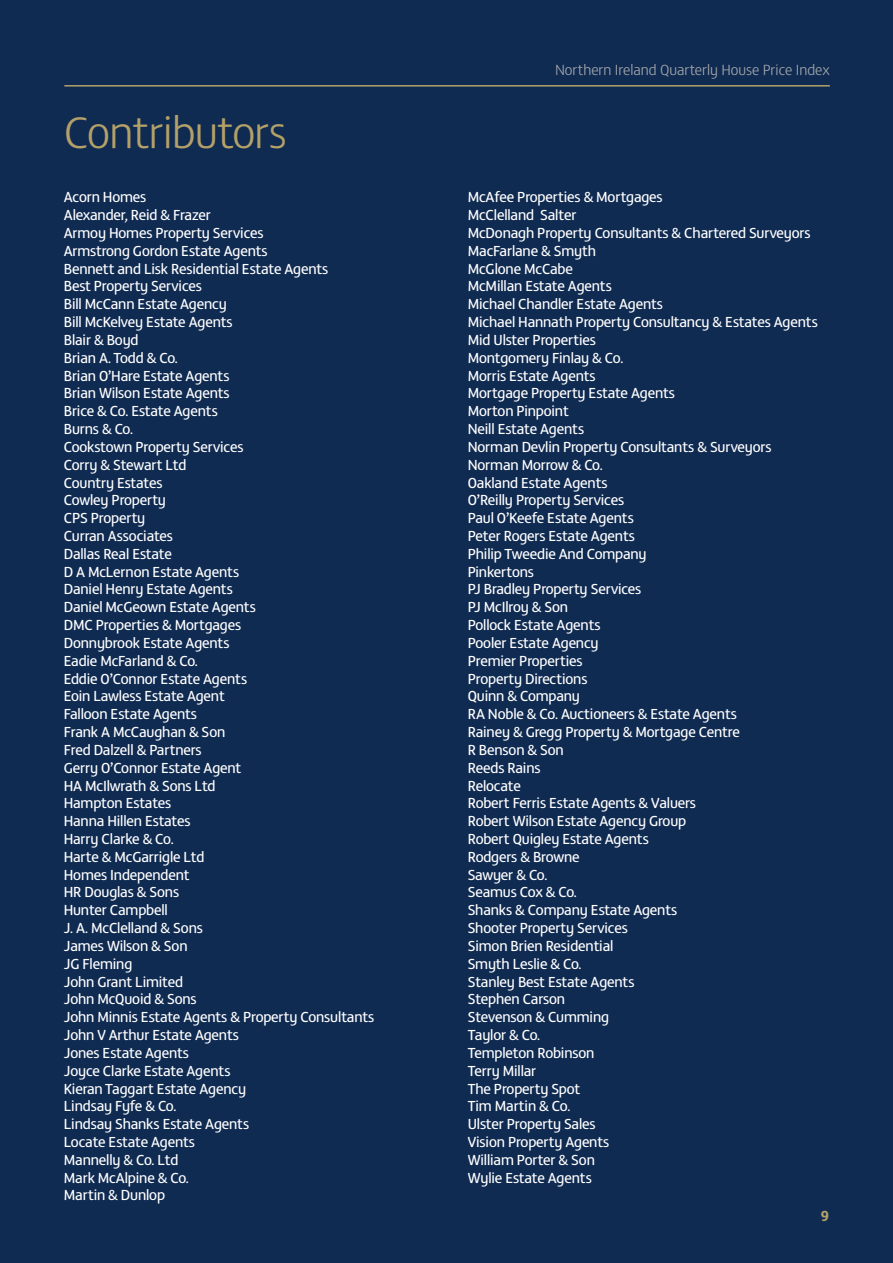
<style>
.page{position:relative;width:893px;height:1263px;background:#102b52}
.page>*{position:absolute;margin:0;border:0;box-sizing:border-box;transform-origin:0 0}
.t1{font:300 45px "FS Matthew";letter-spacing:-.015em;color:#b4a168}
.t2{font:300 15px "FS Matthew";color:#a7a9ac}
.t3{font:700 15px "FS Matthew";color:#b4a168}
.t4{font:14.85px/17.9px "FS Matthew";letter-spacing:-.01em;color:#fff}
</style>
<div class="page">
<hr style="left:64px;top:85px;width:766px;height:2px;background:#b4a168">
<h1 class="t1" style="left:64px;top:100px;width:225px">Contributors</h1>
<p class="t2" style="left:555px;top:59px;width:276px">Northern Ireland Quarterly House Price Index</p>
<p class="t4" style="left:64px;top:187px;width:312px">Acorn Homes<br>Alexander, Reid &amp; Frazer<br>Armoy Homes Property Services<br>Armstrong Gordon Estate Agents<br>Bennett and Lisk Residential Estate Agents<br>Best Property Services<br>Bill McCann Estate Agency<br>Bill McKelvey Estate Agents<br>Blair &amp; Boyd<br>Brian A. Todd &amp; Co.<br>Brian O’Hare Estate Agents<br>Brian Wilson Estate Agents<br>Brice &amp; Co. Estate Agents<br>Burns &amp; Co.<br>Cookstown Property Services<br>Corry &amp; Stewart Ltd<br>Country Estates<br>Cowley Property<br>CPS Property<br>Curran Associates<br>Dallas Real Estate<br>D A McLernon Estate Agents<br>Daniel Henry Estate Agents<br>Daniel McGeown Estate Agents<br>DMC Properties &amp; Mortgages<br>Donnybrook Estate Agents<br>Eadie McFarland &amp; Co.<br>Eddie O’Connor Estate Agents<br>Eoin Lawless Estate Agent<br>Falloon Estate Agents<br>Frank A McCaughan &amp; Son<br>Fred Dalzell &amp; Partners<br>Gerry O’Connor Estate Agent<br>HA McIlwrath &amp; Sons Ltd<br>Hampton Estates<br>Hanna Hillen Estates<br>Harry Clarke &amp; Co.<br>Harte &amp; McGarrigle Ltd<br>Homes Independent<br>HR Douglas &amp; Sons<br>Hunter Campbell<br>J. A. McClelland &amp; Sons<br>James Wilson &amp; Son<br>JG Fleming<br>John Grant Limited<br>John McQuoid &amp; Sons<br>John Minnis Estate Agents &amp; Property Consultants<br>John V Arthur Estate Agents<br>Jones Estate Agents<br>Joyce Clarke Estate Agents<br>Kieran Taggart Estate Agency<br>Lindsay Fyfe &amp; Co.<br>Lindsay Shanks Estate Agents<br>Locate Estate Agents<br>Mannelly &amp; Co. Ltd<br>Mark McAlpine &amp; Co.<br>Martin &amp; Dunlop</p>
<p class="t4" style="left:468px;top:187px;width:352px">McAfee Properties &amp; Mortgages<br>McClelland Salter<br>McDonagh Property Consultants &amp; Chartered Surveyors<br>MacFarlane &amp; Smyth<br>McGlone McCabe<br>McMillan Estate Agents<br>Michael Chandler Estate Agents<br>Michael Hannath Property Consultancy &amp; Estates Agents<br>Mid Ulster Properties<br>Montgomery Finlay &amp; Co.<br>Morris Estate Agents<br>Mortgage Property Estate Agents<br>Morton Pinpoint<br>Neill Estate Agents<br>Norman Devlin Property Consultants &amp; Surveyors<br>Norman Morrow &amp; Co.<br>Oakland Estate Agents<br>O’Reilly Property Services<br>Paul O’Keefe Estate Agents<br>Peter Rogers Estate Agents<br>Philip Tweedie And Company<br>Pinkertons<br>PJ Bradley Property Services<br>PJ McIlroy &amp; Son<br>Pollock Estate Agents<br>Pooler Estate Agency<br>Premier Properties<br>Property Directions<br>Quinn &amp; Company<br>RA Noble &amp; Co. Auctioneers &amp; Estate Agents<br>Rainey &amp; Gregg Property &amp; Mortgage Centre<br>R Benson &amp; Son<br>Reeds Rains<br>Relocate<br>Robert Ferris Estate Agents &amp; Valuers<br>Robert Wilson Estate Agency Group<br>Robert Quigley Estate Agents<br>Rodgers &amp; Browne<br>Sawyer &amp; Co.<br>Seamus Cox &amp; Co.<br>Shanks &amp; Company Estate Agents<br>Shooter Property Services<br>Simon Brien Residential<br>Smyth Leslie &amp; Co.<br>Stanley Best Estate Agents<br>Stephen Carson<br>Stevenson &amp; Cumming<br>Taylor &amp; Co.<br>Templeton Robinson<br>Terry Millar<br>The Property Spot<br>Tim Martin &amp; Co.<br>Ulster Property Sales<br>Vision Property Agents<br>William Porter &amp; Son<br>Wylie Estate Agents</p>
<p class="t3" style="left:821px;top:1204px;width:10px">9</p>
</div>
